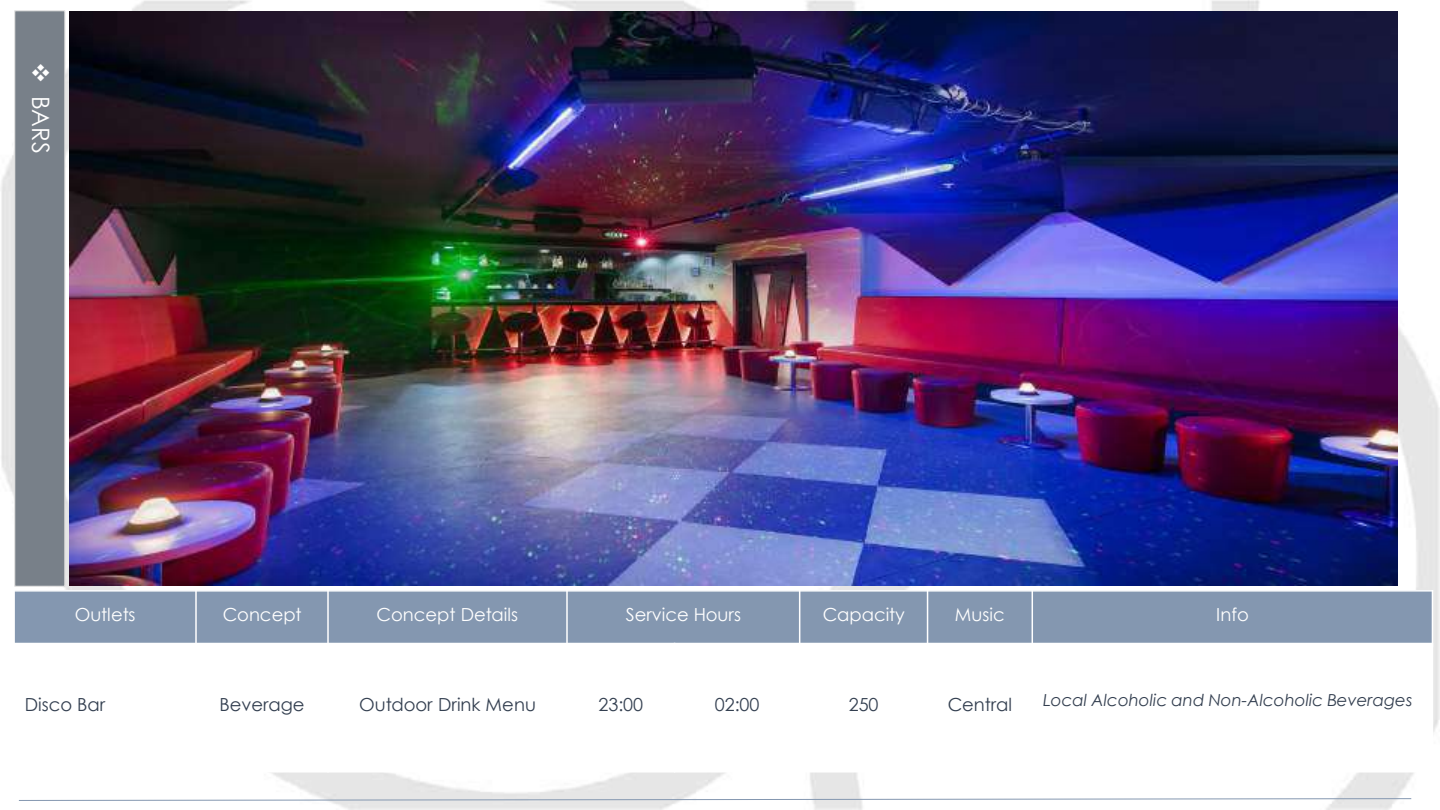
<style>
.page{position:relative;width:1440px;height:810px;background:#fff}
.page>*{position:absolute;margin:0;border:0;box-sizing:border-box;transform-origin:0 0}
.t1{font:24px "Century Gothic";color:#fff}
.t2{font:18px "Century Gothic";color:#fff}
.t3{font:18px "Century Gothic";color:#333f50}
.t4{font:italic 16.5px "Century Gothic";color:#333f50}
</style>
<div class="page">
<img style="left:1px;top:0;width:1439px;height:810px">
<svg style="left:18px;top:798px;width:1394px;height:3px"></svg>
<div style="left:16px;top:12px;width:47px;height:573px;background:#788089"></div>
<div style="left:14px;top:10px;width:51px;height:577px;border:1px solid #dbdbdb"></div>
<div style="left:14px;top:591px;width:182px;height:54px;background:#8497b0"></div>
<div style="left:196px;top:591px;width:132px;height:54px;background:#8497b0"></div>
<div style="left:328px;top:591px;width:239px;height:54px;background:#8497b0"></div>
<div style="left:567px;top:591px;width:233px;height:54px;background:#8497b0"></div>
<div style="left:800px;top:591px;width:128px;height:54px;background:#8497b0"></div>
<div style="left:928px;top:591px;width:104px;height:54px;background:#8497b0"></div>
<div style="left:1032px;top:591px;width:400px;height:54px;background:#8497b0"></div>
<div style="left:14px;top:645px;width:182px;height:127px;background:#fff"></div>
<div style="left:196px;top:645px;width:132px;height:127px;background:#fff"></div>
<div style="left:328px;top:645px;width:239px;height:127px;background:#fff"></div>
<div style="left:567px;top:645px;width:108px;height:127px;background:#fff"></div>
<div style="left:675px;top:645px;width:125px;height:127px;background:#fff"></div>
<div style="left:800px;top:645px;width:128px;height:127px;background:#fff"></div>
<div style="left:928px;top:645px;width:104px;height:127px;background:#fff"></div>
<div style="left:1032px;top:645px;width:400px;height:127px;background:#fff"></div>
<hr style="left:195px;top:590px;width:2px;height:183px;background:#fff">
<hr style="left:327px;top:590px;width:2px;height:183px;background:#fff">
<hr style="left:566px;top:590px;width:2px;height:183px;background:#fff">
<hr style="left:799px;top:590px;width:1px;height:183px;background:#fff">
<hr style="left:927px;top:590px;width:1px;height:183px;background:#fff">
<hr style="left:1032px;top:590px;width:1px;height:183px;background:#fff">
<hr style="left:13px;top:643px;width:1420px;height:4px;background:#fff">
<hr style="left:13px;top:590px;width:2px;height:183px;background:#fff">
<hr style="left:1432px;top:590px;width:1px;height:183px;background:#fff">
<hr style="left:13px;top:590px;width:1420px;height:2px;background:#fff">
<hr style="left:13px;top:771px;width:1420px;height:2px;background:#fff">
<img style="left:70px;top:11px;width:1327px;height:575px">
<svg style="left:32px;top:64px;width:18px;height:17px"></svg>
<h1 class="t1" style="left:57px;top:96px;width:60px;rotate:90deg">BARS</h1>
<p class="t2" style="left:75px;top:602px;width:62px">Outlets</p>
<p class="t2" style="left:223px;top:602px;width:81px">Concept</p>
<p class="t2" style="left:377px;top:602px;width:143px">Concept Details</p>
<p class="t2" style="left:626px;top:602px;width:117px">Service Hours</p>
<p class="t2" style="left:823px;top:602px;width:83px">Capacity</p>
<p class="t2" style="left:955px;top:602px;width:51px">Music</p>
<p class="t2" style="left:1216px;top:602px;width:34px">Info</p>
<p class="t3" style="left:25px;top:692px;width:82px">Disco Bar</p>
<p class="t3" style="left:219px;top:692px;width:87px">Beverage</p>
<p class="t3" style="left:359px;top:692px;width:178px">Outdoor Drink Menu</p>
<p class="t3" style="left:599px;top:692px;width:46px">23:00</p>
<p class="t3" style="left:715px;top:692px;width:46px">02:00</p>
<p class="t3" style="left:849px;top:692px;width:31px">250</p>
<p class="t3" style="left:948px;top:692px;width:66px">Central</p>
<p class="t4" style="left:1043px;top:688px;width:371px">Local Alcoholic and Non-Alcoholic Beverages</p>
</div>
